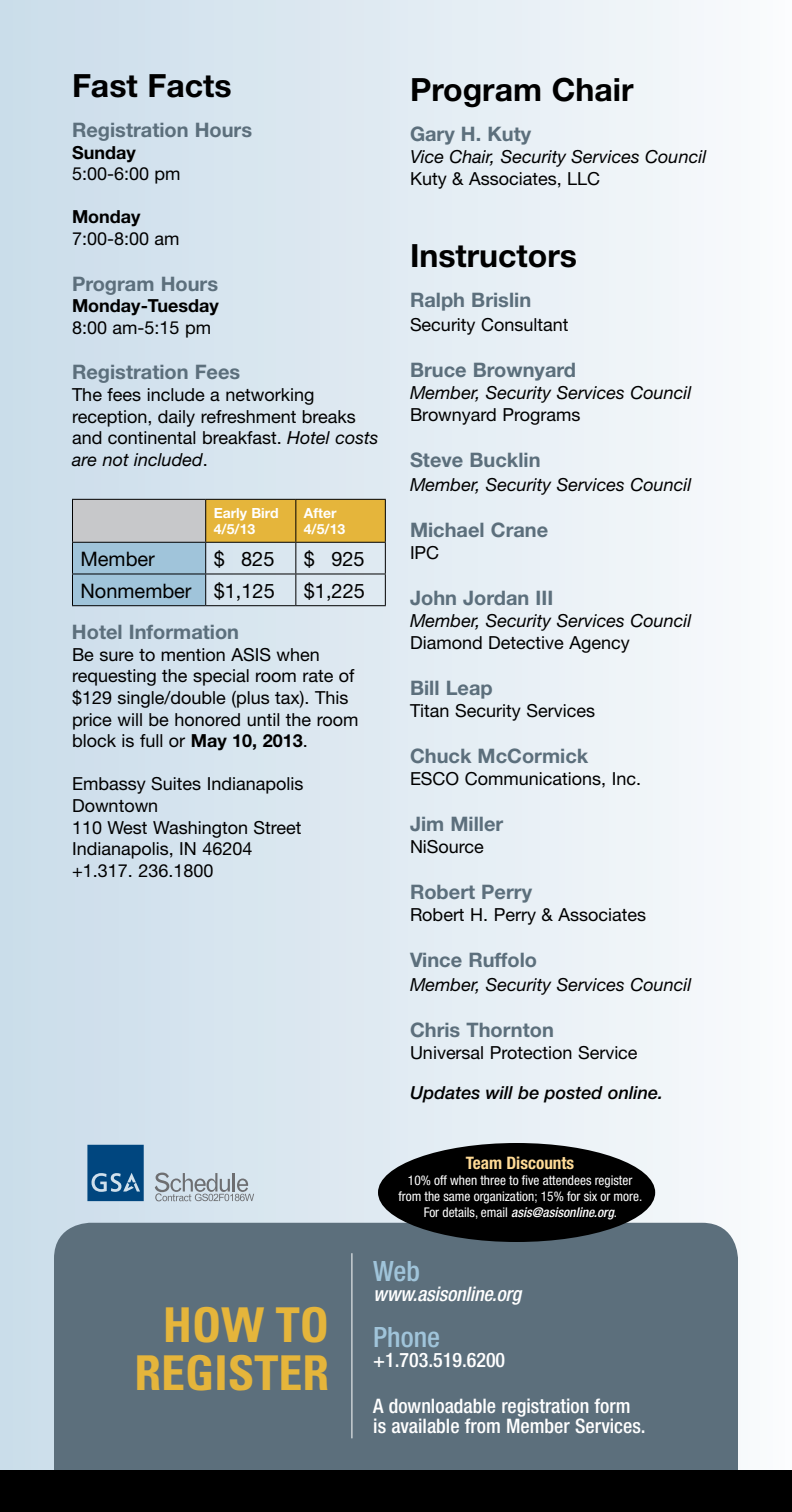
<style>
.page{position:relative;width:792px;height:1512px;background:#fff}
.page>*{position:absolute;margin:0;border:0;box-sizing:border-box;transform-origin:0 0}
.t1{font:700 condensed 48px/48px "Univers";color:#e5b53b;text-align:center}
.t2{font:700 32px "Helvetica Neue";color:#000}
.t3{font:500 condensed 28px "Helvetica Neue";color:#a0c4da}
.t4{font:700 20px "Helvetica Neue";color:#5c6f7c}
.t5{font:500 condensed 20px/20px "Helvetica Neue";color:#fff}
.t6{font:20px "Helvetica Neue";color:#000}
.t7{font:italic 500 condensed 20px "Helvetica Neue";letter-spacing:-.01em;color:#fff}
.t8{font:18px/21.6px "Helvetica Neue";color:#000}
.t9{font:italic 18px "Helvetica Neue";color:#000}
.t10{font:700 18px "Helvetica Neue";color:#000}
.t11{font:italic 500 18px "Helvetica Neue";color:#000}
.t12{font:700 condensed 17.2px "Helvetica Neue";color:#ffdb96}
.t13{font:700 14px/16px "Helvetica Neue";color:#fff}
.t14{font:condensed 13.4px/16px "Helvetica Neue";color:#fff;text-align:center}
.s1{font-style:italic}
.s2{font-weight:700}
.s3{font-weight:500;font-style:italic}
</style>
<div class="page">
<div style="left:0;top:0;width:792px;height:1476px;background:linear-gradient(to right,#c9dce9,#f9fbfc)"></div>
<svg style="left:73px;top:500px;width:312px;height:105px;background:#c9cbb7"></svg>
<hr style="left:296px;top:499px;width:90px;height:1px;background:#000">
<hr style="left:385px;top:500px;width:1px;height:42px;background:#000">
<hr style="left:296px;top:542px;width:90px;height:1px;background:#000">
<hr style="left:295px;top:543px;width:1px;height:30px;background:#000">
<hr style="left:385px;top:543px;width:1px;height:30px;background:#000">
<hr style="left:72px;top:574px;width:1px;height:31px;background:#000">
<hr style="left:206px;top:573px;width:90px;height:1px;background:#000">
<hr style="left:205px;top:574px;width:1px;height:31px;background:#000">
<hr style="left:296px;top:573px;width:90px;height:1px;background:#000">
<hr style="left:295px;top:574px;width:1px;height:31px;background:#000">
<hr style="left:385px;top:574px;width:1px;height:31px;background:#000">
<hr style="left:72px;top:605px;width:134px;height:1px;background:#000">
<hr style="left:206px;top:605px;width:90px;height:1px;background:#000">
<hr style="left:296px;top:605px;width:90px;height:1px;background:#000">
<hr style="left:206px;top:499px;width:90px;height:1px;background:#000">
<hr style="left:295px;top:500px;width:1px;height:42px;background:#000">
<hr style="left:206px;top:542px;width:90px;height:1px;background:#000">
<hr style="left:72px;top:543px;width:1px;height:30px;background:#000">
<hr style="left:205px;top:543px;width:1px;height:30px;background:#000">
<hr style="left:72px;top:573px;width:134px;height:1px;background:#000">
<hr style="left:72px;top:499px;width:134px;height:1px;background:#000">
<hr style="left:72px;top:500px;width:1px;height:42px;background:#000">
<hr style="left:205px;top:500px;width:1px;height:42px;background:#000">
<hr style="left:72px;top:542px;width:134px;height:1px;background:#000">
<div style="left:54px;top:1223px;width:684px;height:247px;background:#5c6f7c"></div>
<hr style="left:351px;top:1253px;width:1px;height:185px;background:#fff">
<div style="left:0;top:1470px;width:792px;height:42px;background:#000"></div>
<svg style="left:87px;top:1145px;width:57px;height:56px;background:#18588b"></svg>
<svg style="left:155px;top:1173px;width:99px;height:28px;background:#b5c0c8"></svg>
<div style="left:378px;top:1143px;width:277px;height:99px;background:#000;border-radius:50%"></div>
<h2 class="t2" style="left:72px;top:66px;width:161px">Fast Facts</h2>
<p class="t4" style="left:72px;top:118px;width:182px">Registration Hours</p>
<p class="t10" style="left:72px;top:141px;width:65px">Sunday</p>
<p class="t8" style="left:72px;top:163px;width:110px">5:00-6:00 pm</p>
<p class="t10" style="left:72px;top:206px;width:70px">Monday</p>
<p class="t8" style="left:72px;top:228px;width:109px">7:00-8:00 am</p>
<p class="t4" style="left:72px;top:271px;width:148px">Program Hours</p>
<p class="t10" style="left:72px;top:295px;width:148px">Monday-Tuesday</p>
<p class="t8" style="left:72px;top:316px;width:141px">8:00 am-5:15 pm</p>
<p class="t4" style="left:72px;top:360px;width:170px">Registration Fees</p>
<p class="t8" style="left:72px;top:384px;width:308px">The fees include a networking reception, daily refreshment breaks and continental breakfast. <span class="s1">Hotel costs are not included</span>.</p>
<p class="t13" style="left:214px;top:505px;width:66px">Early Bird<br>4/5/13</p>
<p class="t13" style="left:304px;top:505px;width:43px">After<br>4/5/13</p>
<p class="t6" style="left:80px;top:547px;width:76px">Member</p>
<p class="t6" style="left:214px;top:547px;width:62px">$ 825</p>
<p class="t6" style="left:304px;top:547px;width:62px">$ 925</p>
<p class="t6" style="left:80px;top:579px;width:196px">Nonmember $1,125</p>
<p class="t6" style="left:304px;top:579px;width:63px">$1,225</p>
<p class="t4" style="left:72px;top:620px;width:169px">Hotel Information</p>
<p class="t8" style="left:72px;top:643px;width:288px">Be sure to mention ASIS when requesting the special room rate of $129 single/double (plus tax). This price will be honored until the room block is full or <span class="s2">May 10, 2013</span>.</p>
<p class="t8" style="left:72px;top:773px;width:233px">Embassy Suites Indianapolis<br>Downtown<br>110 West Washington Street<br>Indianapolis, IN 46204 +1.317. 236.1800</p>
<h2 class="t2" style="left:410px;top:70px;width:225px">Program Chair</h2>
<p class="t4" style="left:410px;top:122px;width:123px">Gary H. Kuty</p>
<p class="t9" style="left:410px;top:146px;width:298px">Vice Chair, Security Services Council</p>
<p class="t8" style="left:410px;top:168px;width:192px">Kuty &amp; Associates, LLC</p>
<h2 class="t2" style="left:410px;top:236px;width:169px">Instructors</h2>
<p class="t4" style="left:410px;top:288px;width:123px">Ralph Brislin</p>
<p class="t8" style="left:410px;top:314px;width:160px">Security Consultant</p>
<p class="t4" style="left:410px;top:358px;width:168px">Bruce Brownyard</p>
<p class="t9" style="left:410px;top:382px;width:283px">Member, Security Services Council</p>
<p class="t8" style="left:410px;top:404px;width:172px">Brownyard Programs</p>
<p class="t4" style="left:410px;top:448px;width:132px">Steve Bucklin</p>
<p class="t9" style="left:410px;top:474px;width:283px">Member, Security Services Council</p>
<p class="t4" style="left:410px;top:518px;width:140px">Michael Crane</p>
<p class="t8" style="left:410px;top:542px;width:31px">IPC</p>
<p class="t4" style="left:410px;top:586px;width:145px">John Jordan III</p>
<p class="t9" style="left:410px;top:610px;width:283px">Member, Security Services Council</p>
<p class="t8" style="left:410px;top:632px;width:221px">Diamond Detective Agency</p>
<p class="t4" style="left:410px;top:676px;width:84px">Bill Leap</p>
<p class="t8" style="left:410px;top:700px;width:187px">Titan Security Services</p>
<p class="t4" style="left:410px;top:744px;width:180px">Chuck McCormick</p>
<p class="t8" style="left:410px;top:768px;width:233px">ESCO Communications, Inc.</p>
<p class="t4" style="left:410px;top:812px;width:95px">Jim Miller</p>
<p class="t8" style="left:410px;top:836px;width:75px">NiSource</p>
<p class="t4" style="left:410px;top:880px;width:124px">Robert Perry</p>
<p class="t8" style="left:410px;top:904px;width:238px">Robert H. Perry &amp; Associates</p>
<p class="t4" style="left:410px;top:948px;width:129px">Vince Ruffolo</p>
<p class="t9" style="left:410px;top:974px;width:283px">Member, Security Services Council</p>
<p class="t4" style="left:410px;top:1018px;width:145px">Chris Thornton</p>
<p class="t8" style="left:410px;top:1042px;width:229px">Universal Protection Service</p>
<p class="t11" style="left:410px;top:1082px;width:255px">Updates will be posted online.</p>
<p class="t12" style="left:466px;top:1152px;width:110px">Team Discounts</p>
<p class="t14" style="left:398px;top:1172px;width:246px">10% off when three to five attendees register from the same organization; 15% for six or more.<br>For details, email <span class="s3">asis@asisonline.org</span>.</p>
<h1 class="t1" style="left:135px;top:1301px;width:196px">HOW TO<br>REGISTER</h1>
<h3 class="t3" style="left:373px;top:1254px;width:48px">Web</h3>
<p class="t7" style="left:373px;top:1282px;width:149px">www.asisonline.org</p>
<h3 class="t3" style="left:373px;top:1320px;width:68px">Phone</h3>
<p class="t5" style="left:373px;top:1349px;width:134px">+1.703.519.6200</p>
<p class="t5" style="left:373px;top:1395px;width:274px">A downloadable registration form is available from Member Services.</p>
</div>
